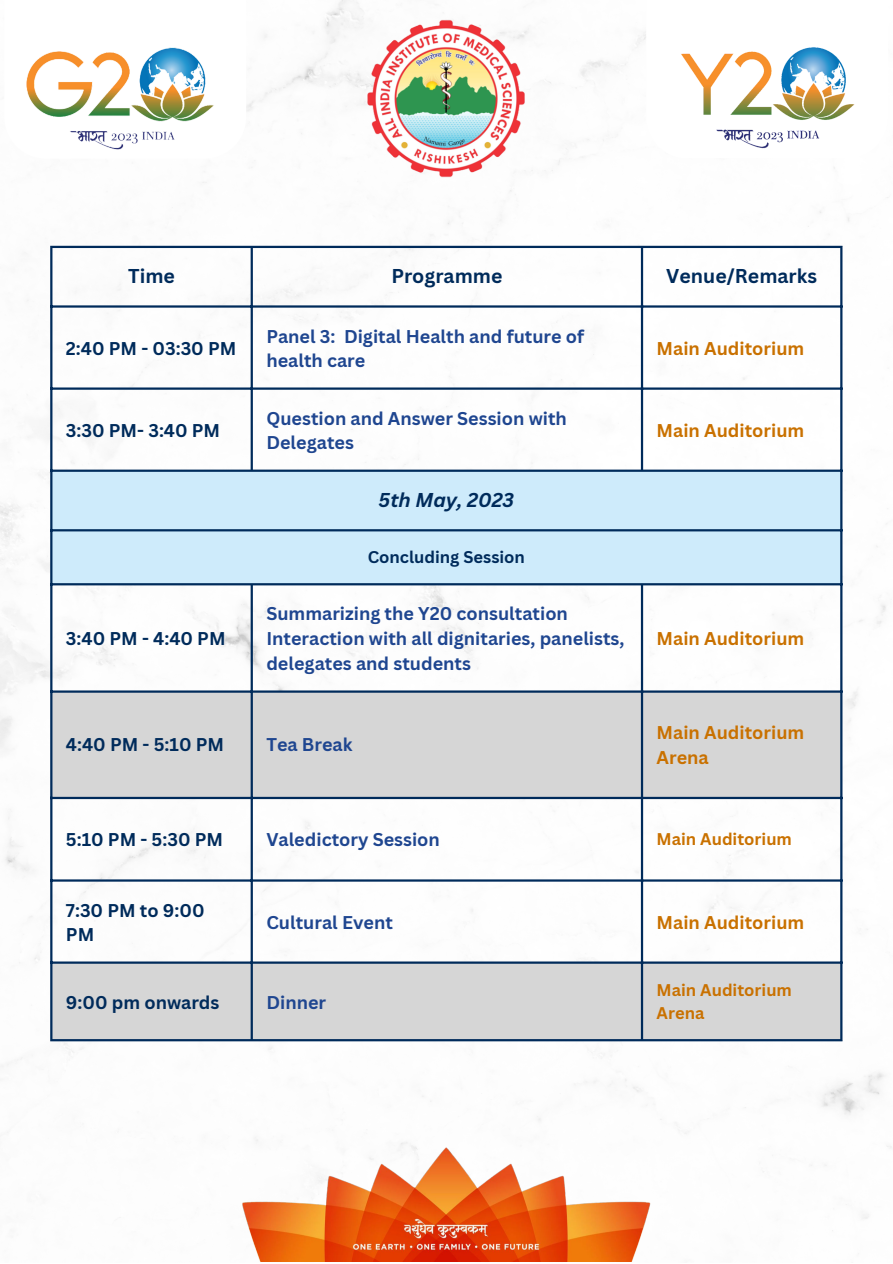
<style>
.page{position:relative;width:893px;height:1264px;background:#fff}
.page>*{position:absolute;margin:0;border:0;box-sizing:border-box;transform-origin:0 0}
.t1{font:700 19.5px "Canva Sans";color:#002b5b}
.t2{font:italic 700 19.5px "Canva Sans";color:#002b5b}
.t3{font:700 18px/24.8px "Canva Sans";color:#1f4690}
.t4{font:700 18px/24.8px "Canva Sans";color:#002b5b}
.t5{font:700 18px/24.8px "Canva Sans";color:#c97100}
.t6{font:700 16.5px/22.5px "Canva Sans";color:#c97100}
.t7{font:700 16.5px "Canva Sans";color:#002b5b}
</style>
<div class="page">
<img style="left:0;top:0;width:892px;height:1262px">
<div style="left:52px;top:472px;width:788px;height:111px;background:#ceebfb"></div>
<svg style="left:52px;top:692px;width:788px;height:347px;fill:#d6d6d6"></svg>
<hr style="left:50px;top:248px;width:2px;height:791px;background:#002b5b">
<hr style="left:250px;top:248px;width:3px;height:221px;background:#002b5b">
<hr style="left:250px;top:585px;width:3px;height:454px;background:#002b5b">
<hr style="left:640px;top:248px;width:3px;height:221px;background:#002b5b">
<hr style="left:640px;top:585px;width:3px;height:454px;background:#002b5b">
<hr style="left:840px;top:248px;width:2px;height:791px;background:#002b5b">
<hr style="left:50px;top:246px;width:792px;height:2px;background:#002b5b">
<hr style="left:50px;top:305px;width:792px;height:2px;background:#002b5b">
<hr style="left:50px;top:387px;width:792px;height:3px;background:#002b5b">
<hr style="left:50px;top:469px;width:792px;height:3px;background:#002b5b">
<hr style="left:50px;top:529px;width:792px;height:2px;background:#002b5b">
<hr style="left:50px;top:583px;width:792px;height:2px;background:#002b5b">
<hr style="left:50px;top:690px;width:792px;height:2px;background:#002b5b">
<hr style="left:50px;top:796px;width:792px;height:3px;background:#002b5b">
<hr style="left:50px;top:879px;width:792px;height:2px;background:#002b5b">
<hr style="left:50px;top:961px;width:792px;height:2px;background:#002b5b">
<hr style="left:50px;top:1039px;width:792px;height:2px;background:#002b5b">
<img style="left:215px;top:1135px;width:462px;height:126px">
<img style="left:366px;top:13px;width:160px;height:173px">
<div style="left:646px;top:0;width:242px;height:158px;background:#fff"></div>
<img style="left:681px;top:47px;width:174px;height:102px">
<svg style="left:4px;top:0;width:242px;height:159px"></svg>
<img style="left:13px;top:41px;width:225px;height:117px">
<p class="t1" style="left:128px;top:262px;width:48px">Time</p>
<p class="t1" style="left:391px;top:262px;width:113px">Programme</p>
<p class="t1" style="left:666px;top:262px;width:152px">Venue/Remarks</p>
<p class="t4" style="left:66px;top:335px;width:172px">2:40 PM - 03:30 PM</p>
<p class="t4" style="left:66px;top:417px;width:156px">3:30 PM- 3:40 PM</p>
<p class="t4" style="left:66px;top:625px;width:161px">3:40 PM - 4:40 PM</p>
<p class="t3" style="left:266px;top:323px;width:319px">Panel 3: Digital Health and future of health care</p>
<p class="t3" style="left:266px;top:405px;width:302px">Question and Answer Session with<br>Delegates</p>
<p class="t2" style="left:378px;top:486px;width:137px">5th May, 2023</p>
<p class="t7" style="left:367px;top:545px;width:159px">Concluding Session</p>
<p class="t3" style="left:266px;top:601px;width:359px">Summarizing the Y20 consultation<br>Interaction with all dignitaries, panelists, delegates and students</p>
<p class="t4" style="left:66px;top:731px;width:160px">4:40 PM - 5:10 PM</p>
<p class="t3" style="left:266px;top:731px;width:88px">Tea Break</p>
<p class="t5" style="left:656px;top:335px;width:149px">Main Auditorium</p>
<p class="t5" style="left:656px;top:417px;width:149px">Main Auditorium</p>
<p class="t5" style="left:656px;top:625px;width:149px">Main Auditorium</p>
<p class="t5" style="left:656px;top:719px;width:149px">Main Auditorium<br>Arena</p>
<p class="t4" style="left:66px;top:827px;width:159px">5:10 PM - 5:30 PM</p>
<p class="t3" style="left:266px;top:827px;width:175px">Valedictory Session</p>
<p class="t6" style="left:656px;top:827px;width:137px">Main Auditorium</p>
<p class="t4" style="left:66px;top:897px;width:140px">7:30 PM to 9:00<br>PM</p>
<p class="t3" style="left:266px;top:909px;width:128px">Cultural Event</p>
<p class="t5" style="left:656px;top:909px;width:149px">Main Auditorium</p>
<p class="t4" style="left:66px;top:989px;width:155px">9:00 pm onwards</p>
<p class="t3" style="left:266px;top:989px;width:61px">Dinner</p>
<p class="t6" style="left:656px;top:978px;width:137px">Main Auditorium<br>Arena</p>
</div>
